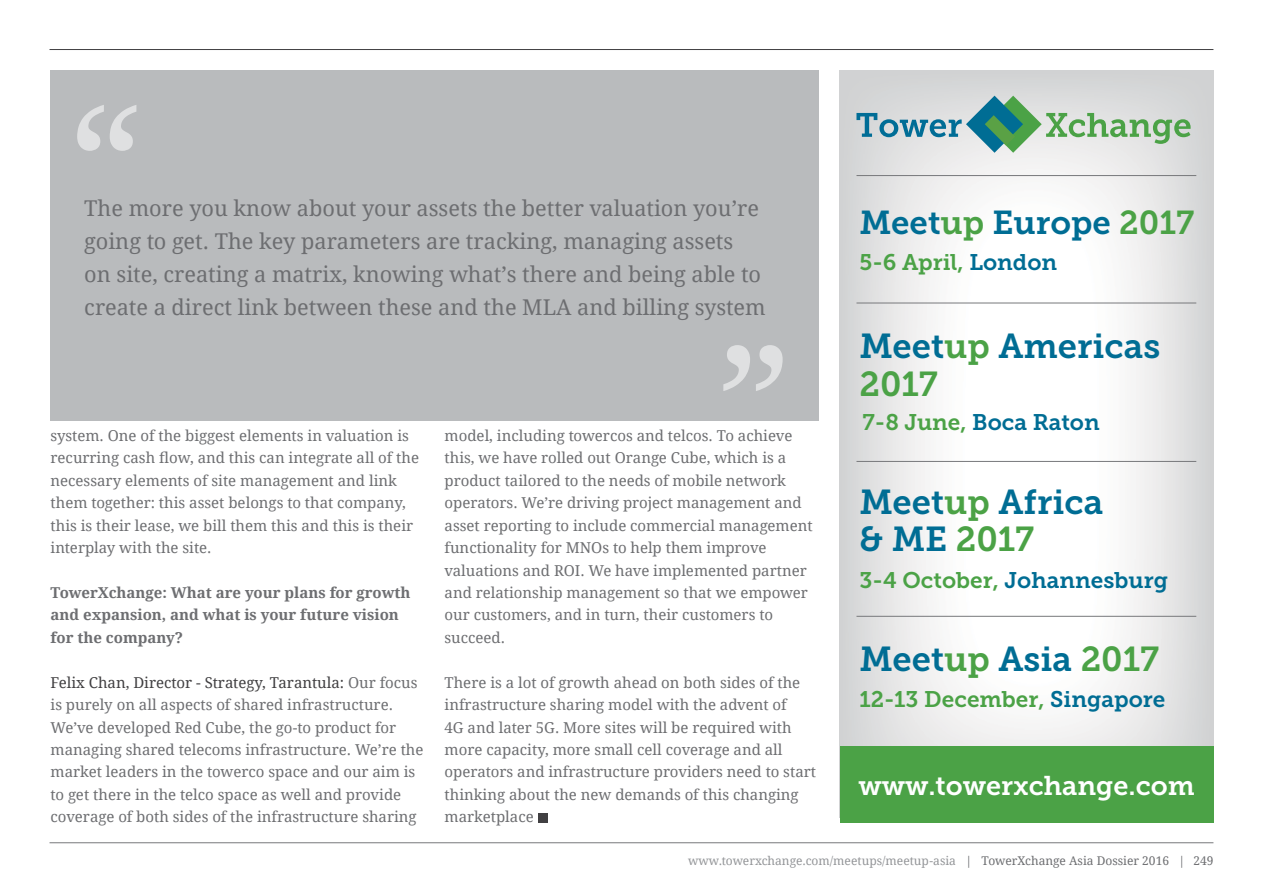
<style>
.page{position:relative;width:1263px;height:893px;background:#fff}
.page>*{position:absolute;margin:0;border:0;box-sizing:border-box;transform-origin:0 0}
.t1{font:162.9px "Droid Serif";color:#dfe0e1}
.t2{font:34.5px/37.5px "Museo Slab 700";color:#006d94}
.t3{font:33px "Museo Slab 700";color:#006d94}
.t4{font:27px "Museo Slab 700";color:#fff}
.t5{font:22.5px "Museo Slab 700";color:#006d94}
.t6{font:22.5px "Museo Slab 700";color:#4ba246}
.t7{font:21.75px/33px "Droid Serif";color:#6d6e71}
.t8{font:15px/22.5px "Droid Serif";color:#6d6e71}
.t9{font:700 15px/22.5px "Droid Serif";color:#6d6e71}
.t10{font:12px "Droid Serif";color:#939598}
.s1{color:#4ba246}
.s2{color:#006d94}
.s3{color:#414042}
.s4{color:#6d6e71}
</style>
<div class="page">
<hr style="left:50px;top:842px;width:1163px;height:1px;background:#77787b">
<hr style="left:50px;top:49px;width:1163px;height:1px;background:#414042">
<div style="left:539px;top:813px;width:9px;height:9px;background:#414042"></div>
<div style="left:51px;top:71px;width:768px;height:350px;background:#b9bbbd"></div>
<svg style="left:856px;top:96px;width:334px;height:57px;background:#b1cac2"></svg>
<div style="left:840px;top:746px;width:373px;height:77px;background:#4ba246"></div>
<hr style="left:856px;top:175px;width:340px;height:1px;background:#77787b">
<hr style="left:856px;top:303px;width:340px;height:1px;background:#77787b">
<hr style="left:856px;top:461px;width:340px;height:1px;background:#77787b">
<hr style="left:856px;top:616px;width:340px;height:1px;background:#77787b">
<h1 class="t1" style="left:68px;top:62px;width:75px">“</h1>
<p class="t7" style="left:84px;top:192px;width:683px">The more you know about your assets the better valuation you’re going to get. The key parameters are tracking, managing assets<br>on site, creating a matrix, knowing what’s there and being able to create a direct link between these and the MLA and billing system</p>
<h1 class="t1" style="left:792px;top:434px;width:75px;rotate:-180deg">“</h1>
<h3 class="t3" style="left:859px;top:204px;width:336px">Meet<span class="s1">up</span> Europe <span class="s1">2017</span></h3>
<h3 class="t6" style="left:859px;top:250px;width:199px">5-6 April, <span class="s2">London</span></h3>
<h2 class="t2" style="left:859px;top:328px;width:302px">Meet<span class="s1">up</span> Americas<br><span class="s1">2017</span></h2>
<p class="t8" style="left:51px;top:424px;width:370px">system. One of the biggest elements in valuation is recurring cash flow, and this can integrate all of the necessary elements of site management and link them together: this asset belongs to that company, this is their lease, we bill them this and this is their interplay with the site.</p>
<p class="t9" style="left:51px;top:581px;width:362px">TowerXchange: What are your plans for growth and expansion, and what is your future vision for the company?</p>
<p class="t8" style="left:51px;top:671px;width:374px"><span class="s3">Felix Chan, Director - Strategy, Tarantula:</span> Our focus is purely on all aspects of shared infrastructure.<br>We’ve developed Red Cube, the go-to product for managing shared telecoms infrastructure. We’re the market leaders in the towerco space and our aim is to get there in the telco space as well and provide coverage of both sides of the infrastructure sharing</p>
<h3 class="t5" style="left:862px;top:410px;width:239px"><span class="s1">7-8 June,</span> Boca Raton</h3>
<p class="t8" style="left:445px;top:424px;width:369px">model, including towercos and telcos. To achieve this, we have rolled out Orange Cube, which is a product tailored to the needs of mobile network operators. We’re driving project management and asset reporting to include commercial management functionality for MNOs to help them improve valuations and ROI. We have implemented partner and relationship management so that we empower our customers, and in turn, their customers to succeed.</p>
<p class="t8" style="left:445px;top:671px;width:373px">There is a lot of growth ahead on both sides of the infrastructure sharing model with the advent of<br>4G and later 5G. More sites will be required with more capacity, more small cell coverage and all operators and infrastructure providers need to start thinking about the new demands of this changing marketplace</p>
<p class="t10" style="left:688px;top:854px;width:527px">www.towerxchange.com/meetups/meetup-asia <span class="s4">| TowerXchange Asia Dossier 2016 | 249</span></p>
<h2 class="t2" style="left:859px;top:483px;width:245px">Meet<span class="s1">up</span> Africa &amp; ME <span class="s1">2017</span></h2>
<h3 class="t5" style="left:859px;top:567px;width:310px"><span class="s1">3-4 October,</span> Johannesburg</h3>
<h2 class="t2" style="left:859px;top:640px;width:301px">Meet<span class="s1">up</span> Asia <span class="s1">2017</span></h2>
<h3 class="t6" style="left:859px;top:686px;width:307px">12-13 December, <span class="s2">Singapore</span></h3>
<h3 class="t4" style="left:858px;top:770px;width:338px">www.towerxchange.com</h3>
</div>
